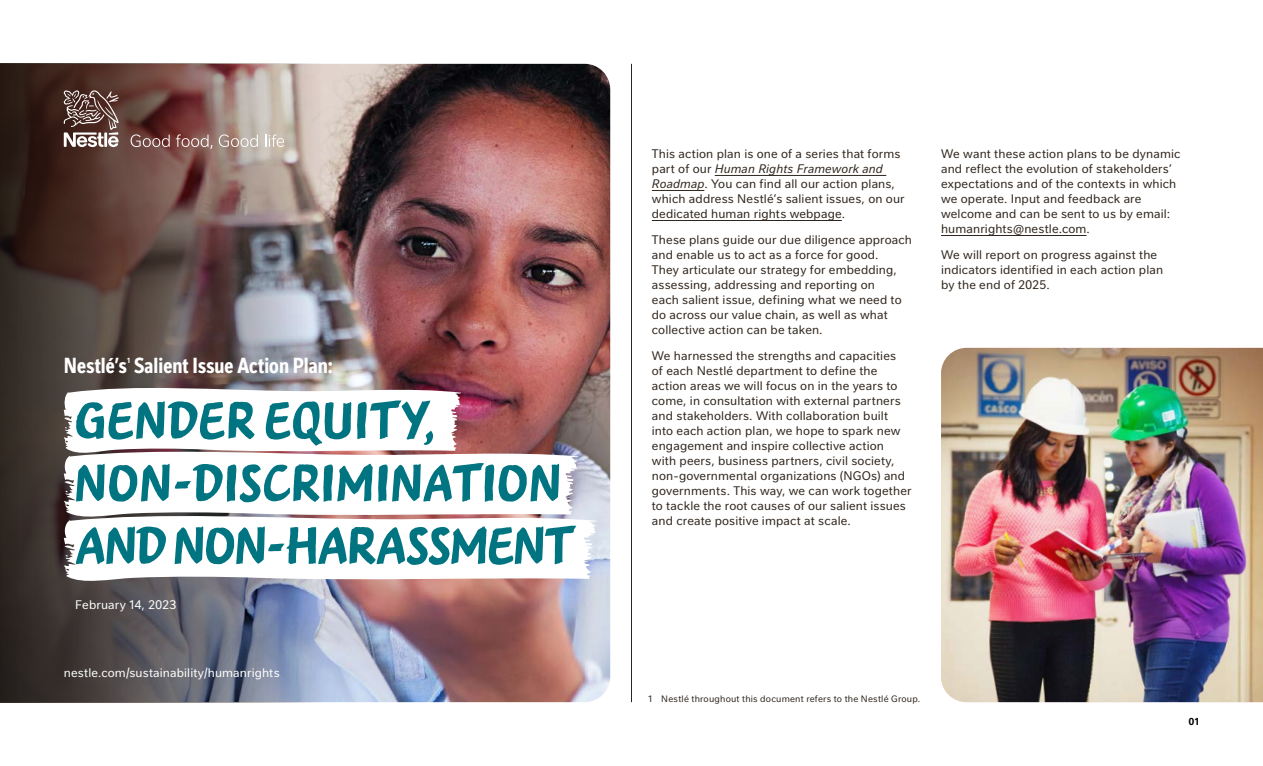
<style>
.page{position:relative;width:1263px;height:766px;background:#fff}
.page>*{position:absolute;margin:0;border:0;box-sizing:border-box;transform-origin:0 0}
.t1{font:56.25px/62.6px "NESTLE Brush ARA";letter-spacing:.01em;color:#007481}
.t2{font:700 condensed 21px "Nestle Text";letter-spacing:.005em;color:#fff}
.t3{font:12px/15px "Nestle Text";letter-spacing:.01em;color:#30261d}
.t4{font:12px "Nestle Text";letter-spacing:.01em;color:#fff}
.t5{font:700 9.75px "Nestle Text";color:#000}
.t6{font:9px "Nestle Text";letter-spacing:.02em;color:#30261d}
.t7{font:700 7.2px "Nestle Text";color:#fff}
.s1{font-style:italic}
</style>
<div class="page">
<img style="left:941px;top:348px;width:322px;height:354px">
<img style="left:321px;top:64px;width:289px;height:638px">
<img style="left:0;top:64px;width:321px;height:638px">
<svg style="left:64px;top:90px;width:55px;height:57px"></svg>
<svg style="left:131px;top:134px;width:39px;height:13px"></svg>
<svg style="left:176px;top:134px;width:37px;height:15px"></svg>
<svg style="left:219px;top:134px;width:39px;height:13px"></svg>
<svg style="left:265px;top:134px;width:19px;height:13px"></svg>
<svg style="left:63px;top:383px;width:516px;height:128px"></svg>
<svg style="left:63px;top:511px;width:534px;height:74px"></svg>
<hr style="left:631px;top:64px;width:1px;height:638px;background:#30261d">
<hr style="left:715px;top:175px;width:171px;height:1px;background:#30261d">
<hr style="left:652px;top:190px;width:52px;height:1px;background:#30261d">
<hr style="left:652px;top:220px;width:190px;height:1px;background:#30261d">
<hr style="left:941px;top:235px;width:145px;height:1px;background:#30261d">
<h2 class="t2" style="left:64px;top:350px;width:271px">Nestlé’s Salient Issue Action Plan:</h2>
<p class="t7" style="left:127px;top:355px;width:5px">1</p>
<h1 class="t1" style="left:74px;top:387px;width:500px">GENDER EQUITY,<br>NON-DISCRIMINATION<br>AND NON-HARASSMENT</h1>
<p class="t4" style="left:75px;top:596px;width:103px">February 14, 2023</p>
<p class="t4" style="left:64px;top:663px;width:217px">nestle.com/sustainability/humanrights</p>
<p class="t3" style="left:652px;top:146px;width:254px">This action plan is one of a series that forms part of our <span class="s1">Human Rights Framework and Roadmap</span>. You can find all our action plans, which address Nestlé’s salient issues, on our dedicated human rights webpage.</p>
<p class="t3" style="left:652px;top:231px;width:262px">These plans guide our due diligence approach and enable us to act as a force for good.<br>They articulate our strategy for embedding, assessing, addressing and reporting on<br>each salient issue, defining what we need to do across our value chain, as well as what collective action can be taken.</p>
<p class="t3" style="left:652px;top:347px;width:261px">We harnessed the strengths and capacities<br>of each Nestlé department to define the action areas we will focus on in the years to come, in consultation with external partners and stakeholders. With collaboration built into each action plan, we hope to spark new engagement and inspire collective action<br>with peers, business partners, civil society, non-governmental organizations (NGOs) and governments. This way, we can work together to tackle the root causes of our salient issues and create positive impact at scale.</p>
<p class="t3" style="left:941px;top:146px;width:241px">We want these action plans to be dynamic and reflect the evolution of stakeholders’ expectations and of the contexts in which we operate. Input and feedback are welcome and can be sent to us by email: humanrights@nestle.com.</p>
<p class="t3" style="left:941px;top:246px;width:224px">We will report on progress against the indicators identified in each action plan by the end of 2025.</p>
<p class="t6" style="left:648px;top:692px;width:273px">1 Nestlé throughout this document refers to the Nestlé Group.</p>
<p class="t5" style="left:1188px;top:714px;width:12px">01</p>
</div>
